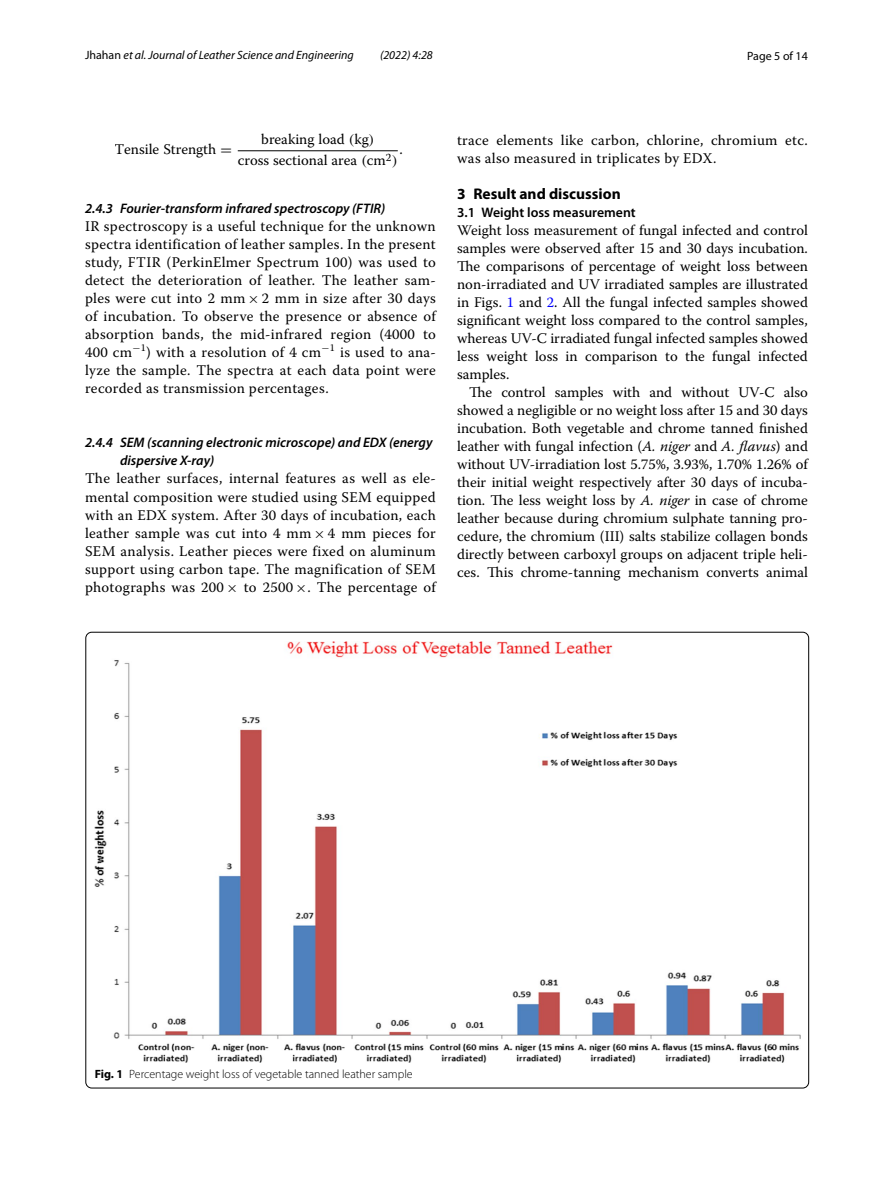
<style>
.page{position:relative;width:893px;height:1187px;background:#fff}
.page>*{position:absolute;margin:0;border:0;box-sizing:border-box;transform-origin:0 0}
.t1{font:700 15.45px "Myriad Pro";color:#000}
.t2{font:14.7px/18px "Warnock Pro";letter-spacing:.015em;color:#000;text-align:justify}
.t3{font:14.7px/20.7px "Warnock Pro Regular 3";color:#000;text-align:center}
.t4{font:italic 600 13.8px/18px "Myriad Pro";color:#000}
.t5{font:600 13.8px "Myriad Pro";color:#000}
.t6{font:italic 12px "Myriad Pro";color:#000}
.t7{font:300 12px "Myriad Pro";color:#000}
.t8{font:12px "Myriad Pro";color:#000}
.s1{font-style:normal}
.s2{font-family:"MTSYN2"}
.s3{font-family:"MTMI"}
.s4{font-family:"MTSY"}
.s5{color:#00f}
.s6{font-style:italic}
.s7{font-weight:700}
</style>
<div class="page">
<hr style="left:238px;top:150px;width:160px;height:1px;background:#000">
<img style="left:94px;top:641px;width:706px;height:421px">
<p class="t6" style="left:85px;top:48px;width:270px"><span class="s1">Jhahan</span> et al. Journal of Leather Science and Engineering</p>
<p class="t6" style="left:380px;top:48px;width:54px">(2022) 4:28</p>
<p class="t8" style="left:747px;top:48px;width:62px">Page 5 of 14</p>
<p class="t3" style="left:114px;top:141px;width:119px">Tensile Strength <span class="s2">=</span></p>
<p class="t3" style="left:238px;top:130px;width:162px">breaking load <span class="s3">(</span>kg<span class="s3">)<br></span>cross sectional area <span class="s3">(</span>cm<sup>2</sup><span class="s3">)</span></p>
<p class="t3" style="left:400px;top:141px;width:5px">.</p>
<p class="t4" style="left:85px;top:198px;width:302px">2.4.3 Fourier‑transform infrared spectroscopy (FTIR)</p>
<p class="t2" style="left:85px;top:216px;width:352px">IR spectroscopy is a useful technique for the unknown spectra identification of leather samples. In the present study, FTIR (PerkinElmer Spectrum 100) was used to detect the deterioration of leather. The leather sam&shy;ples were cut into 2 mm <span class="s4">×</span> 2 mm in size after 30 days of incubation. To observe the presence or absence of absorption bands, the mid-infrared region (4000 to 400 cm<sup>−</sup><sup>1</sup>) with a resolution of 4 cm<sup>−</sup><sup>1</sup> is used to ana&shy;lyze the sample. The spectra at each data point were recorded as transmission percentages.</p>
<p class="t4" style="left:120px;top:433px;width:314px;text-indent:-35px">2.4.4 SEM (scanning electronic microscope) and EDX (energy dispersive X‑ray)</p>
<p class="t2" style="left:85px;top:469px;width:352px">The leather surfaces, internal features as well as ele&shy;mental composition were studied using SEM equipped with an EDX system. After 30 days of incubation, each leather sample was cut into 4 mm <span class="s4">×</span> 4 mm pieces for SEM analysis. Leather pieces were fixed on aluminum support using carbon tape. The magnification of SEM photographs was 200 <span class="s4">×</span> to 2500 <span class="s4">×</span>. The percentage of</p>
<p class="t2" style="left:457px;top:131px;width:352px">trace elements like carbon, chlorine, chromium etc. was also measured in triplicates by EDX.</p>
<p class="t1" style="left:457px;top:183px;width:165px">3 Result and discussion</p>
<p class="t5" style="left:457px;top:203px;width:180px">3.1 Weight loss measurement</p>
<p class="t2" style="left:457px;top:221px;width:352px">Weight loss measurement of fungal infected and control samples were observed after 15 and 30 days incubation.<br>The comparisons of percentage of weight loss between non-irradiated and UV irradiated samples are illustrated in Figs. <span class="s5">1</span> and <span class="s5">2</span>. All the fungal infected samples showed significant weight loss compared to the control samples, whereas UV-C irradiated fungal infected samples showed less weight loss in comparison to the fungal infected samples.</p>
<p class="t2" style="left:457px;top:382px;width:352px;text-indent:12px">The control samples with and without UV-C also showed a negligible or no weight loss after 15 and 30 days incubation. Both vegetable and chrome tanned finished leather with fungal infection (<span class="s6">A. niger</span> and <span class="s6">A. flavus</span>) and without UV-irradiation lost 5.75%, 3.93%, 1.70% 1.26% of their initial weight respectively after 30 days of incuba&shy;tion. The less weight loss by <span class="s6">A. niger</span> in case of chrome leather because during chromium sulphate tanning pro&shy;cedure, the chromium (III) salts stabilize collagen bonds directly between carboxyl groups on adjacent triple heli&shy;ces. This chrome-tanning mechanism converts animal</p>
<p class="t7" style="left:95px;top:1067px;width:319px"><span class="s7">Fig. 1</span> Percentage weight loss of vegetable tanned leather sample</p>
</div>
